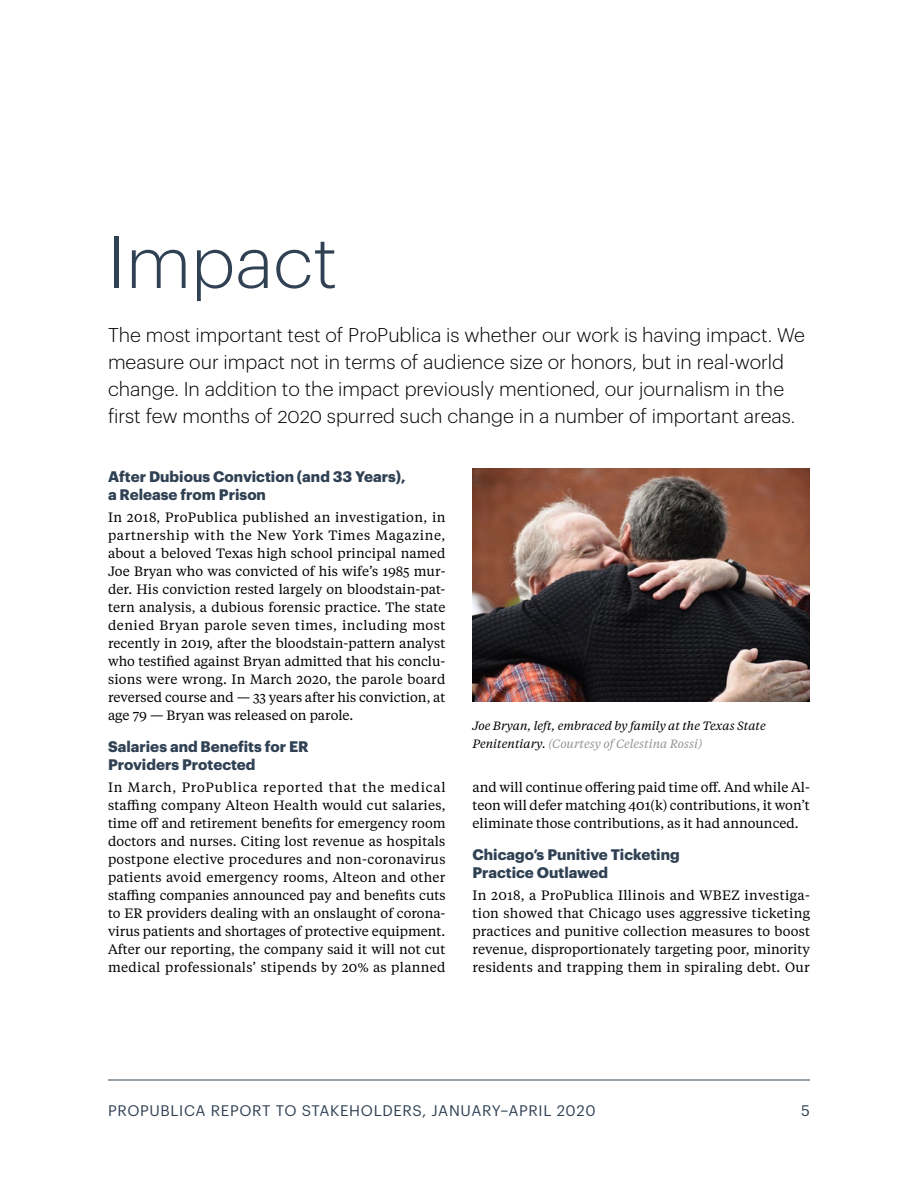
<style>
.page{position:relative;width:918px;height:1188px;background:#fff}
.page>*{position:absolute;margin:0;border:0;box-sizing:border-box;transform-origin:0 0}
.t1{font:300 72px "Graphik";color:#304154}
.t2{font:300 19.5px/27px "Graphik";color:#000}
.t3{font:700 15px/18px "Graphik";color:#304154}
.t4{font:15px "Graphik";letter-spacing:.045em;color:#304154}
.t5{font:13.5px/18px "Tiempos Text";letter-spacing:.005em;color:#000;text-align:justify}
.t6{font:italic 12px/18px "Tiempos Text";color:#000}
.s1{color:#939598}
</style>
<div class="page">
<hr style="left:108px;top:1080px;width:702px;height:1px;background:#304154">
<img style="left:472px;top:468px;width:338px;height:234px">
<h1 class="t1" style="left:108px;top:209px;width:231px">Impact</h1>
<p class="t2" style="left:108px;top:320px;width:699px">The most important test of ProPublica is whether our work is having impact. We measure our impact not in terms of audience size or honors, but in real-world change. In addition to the impact previously mentioned, our journalism in the first few months of 2020 spurred such change in a number of important areas.</p>
<p class="t3" style="left:108px;top:466px;width:299px">After Dubious Conviction (and 33 Years), a Release from Prison</p>
<p class="t5" style="left:108px;top:508px;width:339px">In 2018, ProPublica published an investigation, in partnership with the New York Times Magazine, about a beloved Texas high school principal named Joe Bryan who was convicted of his wife’s 1985 mur&shy;der. His conviction rested largely on bloodstain-pat&shy;tern analysis, a dubious forensic practice. The state denied Bryan parole seven times, including most recently in 2019, after the bloodstain-pattern analyst who testified against Bryan admitted that his conclu&shy;sions were wrong. In March 2020, the parole board reversed course and — 33 years after his conviction, at age 79 — Bryan was released on parole.</p>
<p class="t3" style="left:108px;top:736px;width:202px">Salaries and Benefits for ER<br>Providers Protected</p>
<p class="t5" style="left:108px;top:778px;width:339px">In March, ProPublica reported that the medical staffing company Alteon Health would cut salaries, time off and retirement benefits for emergency room doctors and nurses. Citing lost revenue as hospitals postpone elective procedures and non-coronavirus patients avoid emergency rooms, Alteon and other staffing companies announced pay and benefits cuts to ER providers dealing with an onslaught of corona&shy;virus patients and shortages of protective equipment.<br>After our reporting, the company said it will not cut medical professionals’ stipends by 20% as planned</p>
<p class="t5" style="left:472px;top:778px;width:339px">and will continue offering paid time off. And while Al&shy;teon will defer matching 401(k) contributions, it won’t eliminate those contributions, as it had announced.</p>
<p class="t6" style="left:472px;top:716px;width:295px">Joe Bryan, left, embraced by family at the Texas State<br>Penitentiary. <span class="s1">(Courtesy of Celestina Rossi)</span></p>
<p class="t3" style="left:472px;top:844px;width:209px">Chicago’s Punitive Ticketing<br>Practice Outlawed</p>
<p class="t5" style="left:472px;top:886px;width:339px">In 2018, a ProPublica Illinois and WBEZ investiga&shy;tion showed that Chicago uses aggressive ticketing practices and punitive collection measures to boost revenue, disproportionately targeting poor, minority residents and trapping them in spiraling debt. Our</p>
<p class="t4" style="left:108px;top:1099px;width:489px">PROPUBLICA REPORT TO STAKEHOLDERS, JANUARY–APRIL 2020</p>
<p class="t4" style="left:801px;top:1099px;width:10px">5</p>
</div>
